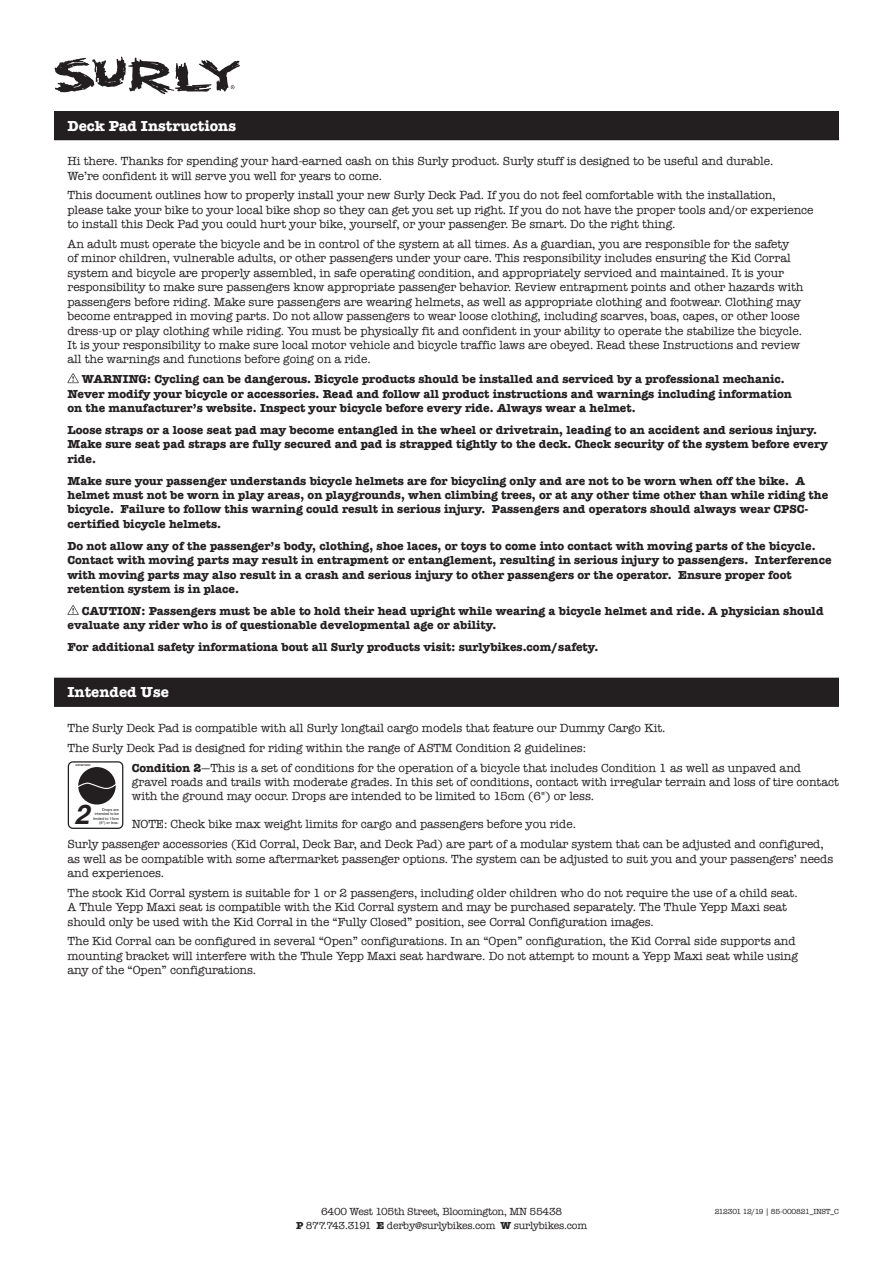
<style>
.page{position:relative;width:893px;height:1263px;background:#fff}
.page>*{position:absolute;margin:0;border:0;box-sizing:border-box;transform-origin:0 0}
.t1{font:italic 700 27.15px "Helvetica";color:#231f20}
.Instruction_Header{font:700 15px "American Typewriter";color:#fff}
.Insstuction_Body_Cop{font:12px/14.4px "American Typewriter";letter-spacing:-.005em;color:#231f20}
.Warning_Copy{font:700 12px/14.4px "American Typewriter";color:#231f20}
.t2{font:10.5px/13.5px "American Typewriter";letter-spacing:-.02em;color:#231f20;text-align:center}
.t3{font:7.5px "American Typewriter";letter-spacing:-.02em;color:#231f20}
.t4{font:3.9px/4.7px "Helvetica";color:#231f20;text-align:right}
.t5{font:700 2.55px "Helvetica";color:#231f20}
.s1{font-weight:700}
.s2{font-size:3.45px}
</style>
<div class="page">
<svg style="left:54px;top:57px;width:186px;height:37px"></svg>
<div style="left:54px;top:111px;width:785px;height:29px;background:#231f20"></div>
<div style="left:54px;top:678px;width:785px;height:29px;background:#231f20"></div>
<svg style="left:68px;top:373px;width:11px;height:10px"></svg>
<svg style="left:68px;top:605px;width:11px;height:10px"></svg>
<svg style="left:68px;top:761px;width:55px;height:68px"></svg>
<p class="Instruction_Header" style="left:68px;top:113px;width:170px">Deck Pad Instructions</p>
<p class="Insstuction_Body_Cop" style="left:68px;top:154px;width:707px">Hi there. Thanks for spending your hard-earned cash on this Surly product. Surly stuff is designed to be useful and durable.<br>We’re confident it will serve you well for years to come.</p>
<p class="Insstuction_Body_Cop" style="left:68px;top:188px;width:748px">This document outlines how to properly install your new Surly Deck Pad. If you do not feel comfortable with the installation, please take your bike to your local bike shop so they can get you set up right. If you do not have the proper tools and/or experience to install this Deck Pad you could hurt your bike, yourself, or your passenger. Be smart. Do the right thing.</p>
<p class="Insstuction_Body_Cop" style="left:68px;top:237px;width:737px">An adult must operate the bicycle and be in control of the system at all times. As a guardian, you are responsible for the safety<br>of minor children, vulnerable adults, or other passengers under your care. This responsibility includes ensuring the Kid Corral system and bicycle are properly assembled, in safe operating condition, and appropriately serviced and maintained. It is your responsibility to make sure passengers know appropriate passenger behavior. Review entrapment points and other hazards with passengers before riding. Make sure passengers are wearing helmets, as well as appropriate clothing and footwear. Clothing may become entrapped in moving parts. Do not allow passengers to wear loose clothing, including scarves, boas, capes, or other loose dress-up or play clothing while riding. You must be physically fit and confident in your ability to operate the stabilize the bicycle.<br>It is your responsibility to make sure local motor vehicle and bicycle traffic laws are obeyed. Read these Instructions and review all the warnings and functions before going on a ride.</p>
<p class="Warning_Copy" style="left:68px;top:371px;width:726px;text-indent:14px">WARNING: Cycling can be dangerous. Bicycle products should be installed and serviced by a professional mechanic.<br>Never modify your bicycle or accessories. Read and follow all product instructions and warnings including information on the manufacturer’s website. Inspect your bicycle before every ride. Always wear a helmet.</p>
<p class="Warning_Copy" style="left:68px;top:422px;width:762px">Loose straps or a loose seat pad may become entangled in the wheel or drivetrain, leading to an accident and serious injury.<br>Make sure seat pad straps are fully secured and pad is strapped tightly to the deck. Check security of the system before every ride.</p>
<p class="Warning_Copy" style="left:68px;top:473px;width:762px">Make sure your passenger understands bicycle helmets are for bicycling only and are not to be worn when off the bike. A helmet must not be worn in play areas, on playgrounds, when climbing trees, or at any other time other than while riding the bicycle. Failure to follow this warning could result in serious injury. Passengers and operators should always wear CPSC&shy;certified bicycle helmets.</p>
<p class="Warning_Copy" style="left:68px;top:538px;width:766px">Do not allow any of the passenger’s body, clothing, shoe laces, or toys to come into contact with moving parts of the bicycle.<br>Contact with moving parts may result in entrapment or entanglement, resulting in serious injury to passengers. Interference with moving parts may also result in a crash and serious injury to other passengers or the operator. Ensure proper foot retention system is in place.</p>
<p class="Warning_Copy" style="left:68px;top:603px;width:758px;text-indent:14px">CAUTION: Passengers must be able to hold their head upright while wearing a bicycle helmet and ride. A physician should evaluate any rider who is of questionable developmental age or ability.</p>
<p class="Warning_Copy" style="left:68px;top:640px;width:532px">For additional safety informationa bout all Surly products visit: surlybikes.com/safety.</p>
<p class="Instruction_Header" style="left:68px;top:679px;width:103px">Intended Use</p>
<p class="Insstuction_Body_Cop" style="left:68px;top:721px;width:599px">The Surly Deck Pad is compatible with all Surly longtail cargo models that feature our Dummy Cargo Kit.</p>
<p class="Insstuction_Body_Cop" style="left:68px;top:740px;width:520px">The Surly Deck Pad is designed for riding within the range of ASTM Condition 2 guidelines:</p>
<p class="Insstuction_Body_Cop" style="left:132px;top:760px;width:709px"><span class="s1">Condition 2</span>—This is a set of conditions for the operation of a bicycle that includes Condition 1 as well as unpaved and gravel roads and trails with moderate grades. In this set of conditions, contact with irregular terrain and loss of tire contact with the ground may occur. Drops are intended to be limited to 15cm (6") or less.</p>
<p class="Insstuction_Body_Cop" style="left:132px;top:817px;width:446px">NOTE: Check bike max weight limits for cargo and passengers before you ride.</p>
<p class="Insstuction_Body_Cop" style="left:68px;top:837px;width:767px">Surly passenger accessories (Kid Corral, Deck Bar, and Deck Pad) are part of a modular system that can be adjusted and configured, as well as be compatible with some aftermarket passenger options. The system can be adjusted to suit you and your passengers’ needs and experiences.</p>
<p class="Insstuction_Body_Cop" style="left:68px;top:886px;width:732px">The stock Kid Corral system is suitable for 1 or 2 passengers, including older children who do not require the use of a child seat.<br>A Thule Yepp Maxi seat is compatible with the Kid Corral system and may be purchased separately. The Thule Yepp Maxi seat should only be used with the Kid Corral in the “Fully Closed” position, see Corral Configuration images.</p>
<p class="Insstuction_Body_Cop" style="left:68px;top:934px;width:732px">The Kid Corral can be configured in several “Open” configurations. In an “Open” configuration, the Kid Corral side supports and mounting bracket will interfere with the Thule Yepp Maxi seat hardware. Do not attempt to mount a Yepp Maxi seat while using any of the “Open” configurations.</p>
<p class="t5" style="left:76px;top:763px;width:17px">ASTM F2043</p>
<p class="t1" style="left:74px;top:792px;width:17px">2</p>
<p class="t4" style="left:93px;top:807px;width:27px">Drops are intended to be limited to 15cm (6<span class="s2">″</span>) or less.</p>
<p class="t2" style="left:296px;top:1205px;width:293px">6400 West 105th Street, Bloomington, MN 55438<br><span class="s1">P</span> 877.743.3191 <span class="s1">E</span> derby@surlybikes.com <span class="s1">W</span> surlybikes.com</p>
<p class="t3" style="left:715px;top:1207px;width:126px">212301 12/19 | 85-000821_INST_C</p>
</div>
